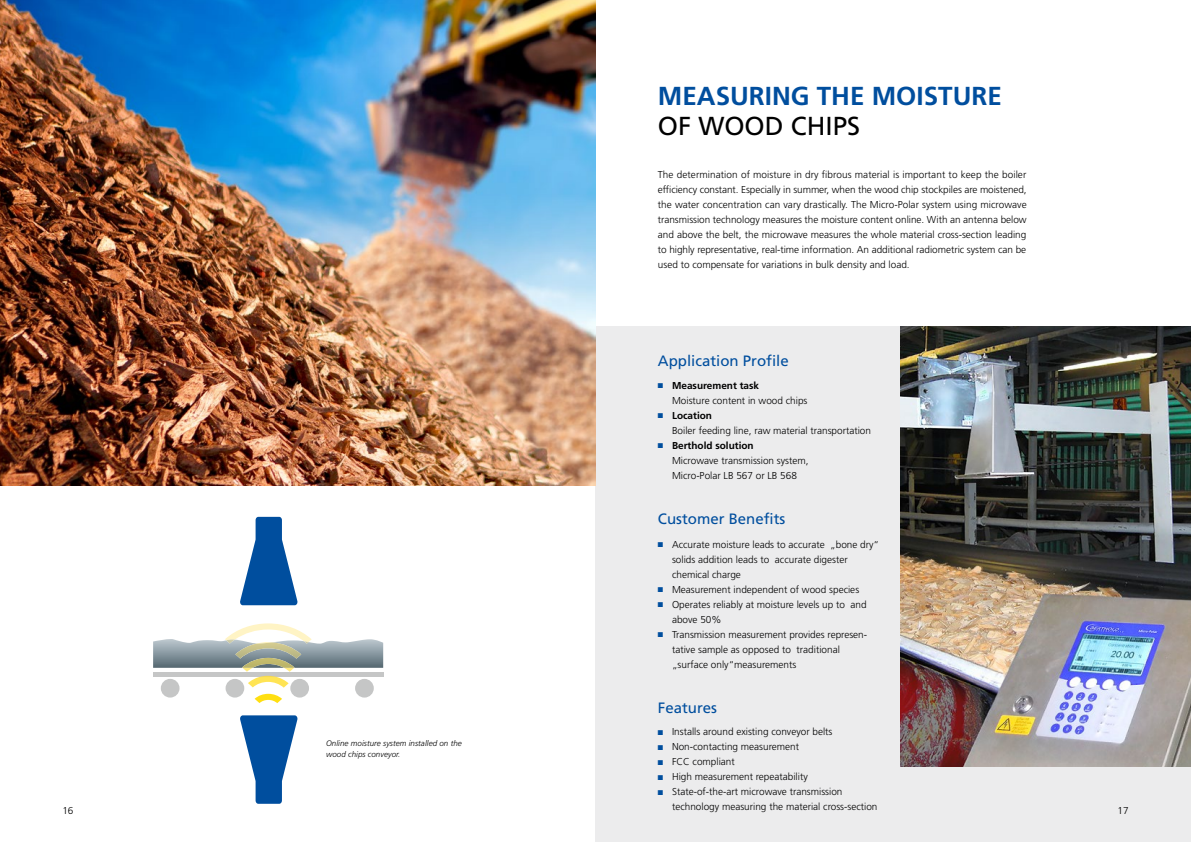
<style>
.page{position:relative;width:1191px;height:842px;background:#fff}
.page>*{position:absolute;margin:0;border:0;box-sizing:border-box;transform-origin:0 0}
.t1{font:700 26px "Frutiger LT Std";color:#004e9e}
.t2{font:26px "Frutiger LT Std";color:#000}
.t3{font:15px "Frutiger LT Std";color:#004e9e}
.t4{font:300 10px/15px "Frutiger LT Std";color:#000}
.t5{font:italic 300 8px/10.5px "Frutiger LT Std";letter-spacing:.005em;color:#000}
.s1{color:#004e9e}
.s2{font-weight:700}
</style>
<div class="page">
<div style="left:595px;top:326px;width:596px;height:516px;background:#ececed"></div>
<img style="left:900px;top:326px;width:291px;height:440px">
<div style="left:161px;top:679px;width:18px;height:18px;background:#c5c6c6;border-radius:50%"></div>
<div style="left:225px;top:679px;width:19px;height:18px;background:#c5c6c6;border-radius:50%"></div>
<div style="left:290px;top:679px;width:19px;height:18px;background:#c5c6c6;border-radius:50%"></div>
<div style="left:355px;top:679px;width:19px;height:18px;background:#c5c6c6;border-radius:50%"></div>
<svg style="left:240px;top:517px;width:58px;height:88px"></svg>
<svg style="left:240px;top:715px;width:58px;height:89px"></svg>
<svg style="left:153px;top:623px;width:230px;height:65px"></svg>
<svg style="left:255px;top:694px;width:27px;height:9px"></svg>
<img style="left:0;top:0;width:595px;height:486px">
<h1 class="t1" style="left:658px;top:80px;width:345px">MEASURING THE MOISTURE</h1>
<h1 class="t2" style="left:658px;top:110px;width:204px">OF WOOD CHIPS</h1>
<p class="t4" style="left:658px;top:167px;width:370px;text-align:justify">The determination of moisture in dry fibrous material is important to keep the boiler efficiency constant. Especially in summer, when the wood chip stockpiles are moistened, the water concentration can vary drastically. The Micro-Polar system using microwave transmission technology measures the moisture content online. With an antenna below and above the belt, the microwave measures the whole material cross-section leading to highly representative, real-time information. An additional radiometric system can be used to compensate for variations in bulk density and load.</p>
<h2 class="t3" style="left:658px;top:352px;width:132px">Application Profile</h2>
<p class="t4" style="left:672px;top:378px;width:137px;text-indent:-14px"><span class="s1">■</span> <span class="s2">Measurement task<br></span>Moisture content in wood chips</p>
<p class="t4" style="left:672px;top:408px;width:200px;text-indent:-14px"><span class="s1">■</span> <span class="s2">Location<br></span>Boiler feeding line, raw material transportation</p>
<p class="t4" style="left:672px;top:438px;width:138px;text-indent:-14px"><span class="s1">■</span> <span class="s2">Berthold solution<br></span>Microwave transmission system,<br>Micro-Polar LB 567 or LB 568</p>
<h2 class="t3" style="left:658px;top:510px;width:129px">Customer Benefits</h2>
<p class="t4" style="left:672px;top:537px;width:209px;text-indent:-14px"><span class="s1">■</span> Accurate moisture leads to accurate „bone dry“ solids addition leads to accurate digester chemical charge</p>
<p class="t4" style="left:658px;top:582px;width:203px"><span class="s1">■</span> Measurement independent of wood species</p>
<p class="t4" style="left:672px;top:597px;width:196px;text-indent:-14px"><span class="s1">■</span> Operates reliably at moisture levels up to and above 50%</p>
<p class="t4" style="left:672px;top:627px;width:197px;text-indent:-14px"><span class="s1">■</span> Transmission measurement provides represen&shy;tative sample as opposed to traditional „surface only“measurements</p>
<h2 class="t3" style="left:658px;top:699px;width:61px">Features</h2>
<p class="t4" style="left:658px;top:724px;width:176px"><span class="s1">■</span> Installs around existing conveyor belts</p>
<p class="t4" style="left:658px;top:739px;width:143px"><span class="s1">■</span> Non-contacting measurement</p>
<p class="t4" style="left:658px;top:754px;width:78px"><span class="s1">■</span> FCC compliant</p>
<p class="t4" style="left:658px;top:769px;width:151px"><span class="s1">■</span> High measurement repeatability</p>
<p class="t4" style="left:672px;top:784px;width:207px;text-indent:-14px"><span class="s1">■</span> State-of-the-art microwave transmission technology measuring the material cross-section</p>
<p class="t5" style="left:326px;top:738px;width:137px">Online moisture system installed on the wood chips conveyor.</p>
<p class="t4" style="left:62px;top:803px;width:13px">16</p>
<p class="t4" style="left:1117px;top:803px;width:13px">17</p>
</div>
